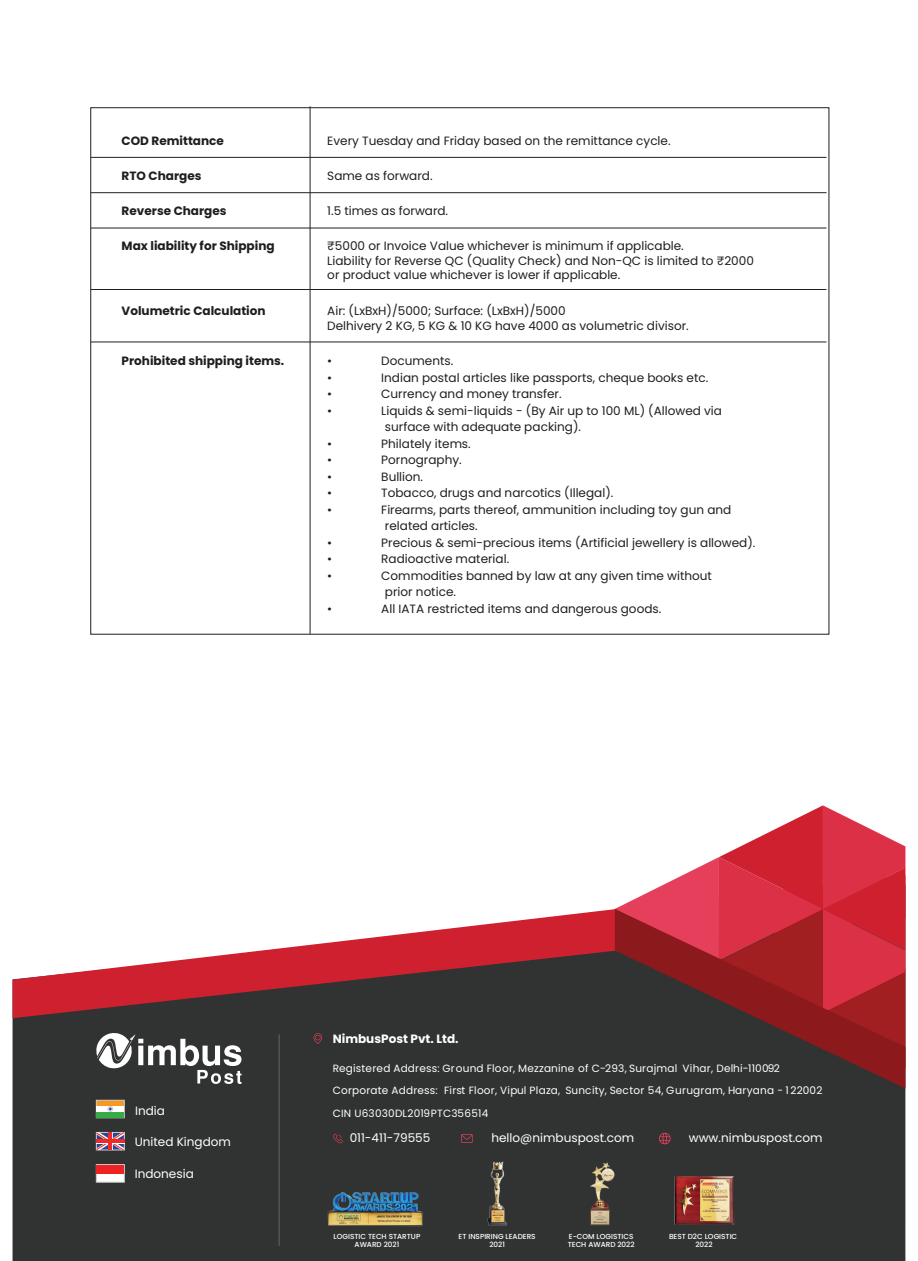
<style>
.page{position:relative;width:918px;height:1261px;background:#fff}
.page>*{position:absolute;margin:0;border:0;box-sizing:border-box;transform-origin:0 0}
.t1{font:12px/14.4px "Poppins";color:#201d1e}
.t2{font:700 12px "Poppins";color:#201d1e}
.t3{font:12px "Poppins";color:#fff}
.t4{font:700 12px "Poppins";color:#fff}
.t5{font:10.5px/22.5px "Poppins";letter-spacing:.02em;color:#fff}
.t6{font:500 7.35px/8.7px "Poppins";color:#fff;text-align:center}
</style>
<div class="page">
<hr style="left:91px;top:157px;width:736px;height:1px;background:#231f20">
<hr style="left:91px;top:192px;width:736px;height:1px;background:#231f20">
<hr style="left:91px;top:228px;width:736px;height:1px;background:#231f20">
<hr style="left:310px;top:106px;width:1px;height:528px;background:#231f20">
<hr style="left:91px;top:289px;width:736px;height:1px;background:#231f20">
<hr style="left:91px;top:341px;width:736px;height:1px;background:#231f20">
<div style="left:13px;top:1018px;width:892px;height:242px;background:#313232"></div>
<svg style="left:96px;top:1031px;width:146px;height:52px"></svg>
<svg style="left:313px;top:1033px;width:9px;height:10px"></svg>
<svg style="left:13px;top:909px;width:602px;height:109px"></svg>
<svg style="left:617px;top:805px;width:288px;height:103px"></svg>
<svg style="left:615px;top:908px;width:290px;height:180px"></svg>
<svg style="left:461px;top:1134px;width:12px;height:8px"></svg>
<svg style="left:333px;top:1133px;width:10px;height:10px"></svg>
<svg style="left:659px;top:1132px;width:12px;height:12px"></svg>
<hr style="left:279px;top:1034px;width:1px;height:211px;background:#666">
<img style="left:323px;top:1160px;width:108px;height:82px">
<img style="left:487px;top:1160px;width:21px;height:66px">
<img style="left:674px;top:1175px;width:60px;height:50px">
<img style="left:581px;top:1159px;width:39px;height:67px">
<div style="left:96px;top:1099px;width:29px;height:19px;background:#f79821;border:1px solid #cdcece"></div>
<svg style="left:96px;top:1111px;width:28px;height:6px"></svg>
<div style="left:96px;top:1105px;width:28px;height:6px;background:#fff"></div>
<svg style="left:108px;top:1106px;width:5px;height:5px"></svg>
<svg style="left:96px;top:1131px;width:29px;height:19px"></svg>
<hr style="left:109px;top:1132px;width:3px;height:17px;background:#ee2927">
<div style="left:96px;top:1164px;width:29px;height:18px;background:#fff;border:1px solid #cdcece"></div>
<div style="left:96px;top:1164px;width:28px;height:9px;background:#ee2123"></div>
<p class="t2" style="left:122px;top:134px;width:104px">COD Remittance</p>
<p class="t1" style="left:327px;top:134px;width:345px">Every Tuesday and Friday based on the remittance cycle.</p>
<p class="t2" style="left:122px;top:169px;width:81px">RTO Charges</p>
<p class="t1" style="left:327px;top:169px;width:107px">Same as forward.</p>
<p class="t2" style="left:122px;top:204px;width:107px">Reverse Charges</p>
<p class="t1" style="left:327px;top:204px;width:122px">1.5 times as forward.</p>
<p class="t2" style="left:122px;top:239px;width:155px">Max liability for Shipping</p>
<p class="t1" style="left:327px;top:239px;width:428px">₹5000 or Invoice Value whichever is minimum if applicable.<br>Liability for Reverse QC (Quality Check) and Non-QC is limited to ₹2000 or product value whichever is lower if applicable.</p>
<p class="t2" style="left:122px;top:304px;width:146px">Volumetric Calculation</p>
<p class="t1" style="left:327px;top:304px;width:363px">Air: (LxBxH)/5000; Surface: (LxBxH)/5000<br>Delhivery 2 KG, 5 KG &amp; 10 KG have 4000 as volumetric divisor.</p>
<p class="t2" style="left:122px;top:354px;width:164px">Prohibited shipping items.</p>
<p class="t1" style="left:327px;top:354px;width:6px">•</p>
<p class="t1" style="left:381px;top:354px;width:73px">Documents.</p>
<p class="t1" style="left:327px;top:370px;width:6px">•</p>
<p class="t1" style="left:381px;top:370px;width:328px">Indian postal articles like passports, cheque books etc.</p>
<p class="t1" style="left:327px;top:387px;width:6px">•</p>
<p class="t1" style="left:381px;top:387px;width:182px">Currency and money transfer.</p>
<p class="t1" style="left:327px;top:403px;width:6px">•</p>
<p class="t1" style="left:385px;top:402px;width:339px;line-height:16.5px;text-indent:-4px">Liquids &amp; semi-liquids - (By Air up to 100 ML) (Allowed via surface with adequate packing).</p>
<p class="t1" style="left:327px;top:436px;width:6px">•</p>
<p class="t1" style="left:381px;top:436px;width:91px">Philately items.</p>
<p class="t1" style="left:327px;top:453px;width:6px">•</p>
<p class="t1" style="left:381px;top:453px;width:82px">Pornography.</p>
<p class="t1" style="left:327px;top:469px;width:6px">•</p>
<p class="t1" style="left:381px;top:469px;width:43px">Bullion.</p>
<p class="t1" style="left:327px;top:486px;width:6px">•</p>
<p class="t1" style="left:381px;top:486px;width:234px">Tobacco, drugs and narcotics (Illegal).</p>
<p class="t1" style="left:327px;top:502px;width:6px">•</p>
<p class="t1" style="left:385px;top:501px;width:348px;line-height:16.5px;text-indent:-4px">Firearms, parts thereof, ammunition including toy gun and related articles.</p>
<p class="t1" style="left:327px;top:535px;width:6px">•</p>
<p class="t1" style="left:381px;top:535px;width:376px">Precious &amp; semi-precious items (Artificial jewellery is allowed).</p>
<p class="t1" style="left:327px;top:552px;width:6px">•</p>
<p class="t1" style="left:381px;top:552px;width:129px">Radioactive material.</p>
<p class="t1" style="left:327px;top:568px;width:6px">•</p>
<p class="t1" style="left:385px;top:567px;width:328px;line-height:16.5px;text-indent:-4px">Commodities banned by law at any given time without prior notice.</p>
<p class="t1" style="left:327px;top:601px;width:6px">•</p>
<p class="t1" style="left:381px;top:601px;width:282px">All IATA restricted items and dangerous goods.</p>
<p class="t3" style="left:135px;top:1104px;width:31px">India</p>
<p class="t3" style="left:135px;top:1135px;width:98px">United Kingdom</p>
<p class="t3" style="left:135px;top:1166px;width:61px">Indonesia</p>
<p class="t4" style="left:333px;top:1032px;width:127px">NimbusPost Pvt. Ltd.</p>
<p class="t5" style="left:333px;top:1056px;width:491px">Registered Address: Ground Floor, Mezzanine of C-293, Surajmal Vihar, Delhi-110092<br>Corporate Address: First Floor, Vipul Plaza, Suncity, Sector 54, Gurugram, Haryana - 1 22002<br>CIN U63030DL2019PTC356514</p>
<p class="t3" style="left:350px;top:1131px;width:82px">011-411-79555</p>
<p class="t3" style="left:491px;top:1131px;width:144px">hello@nimbuspost.com</p>
<p class="t3" style="left:689px;top:1131px;width:135px">www.nimbuspost.com</p>
<p class="t6" style="left:334px;top:1231px;width:88px">LOGISTIC TECH STARTUP<br>AWARD 2021</p>
<p class="t6" style="left:459px;top:1231px;width:79px">ET INSPIRING LEADERS<br>2021</p>
<p class="t6" style="left:669px;top:1231px;width:70px">BEST D2C LOGISTIC<br>2022</p>
<p class="t6" style="left:568px;top:1231px;width:68px;text-align:left">E-COM LOGISTICS<br>TECH AWARD 2022</p>
</div>
